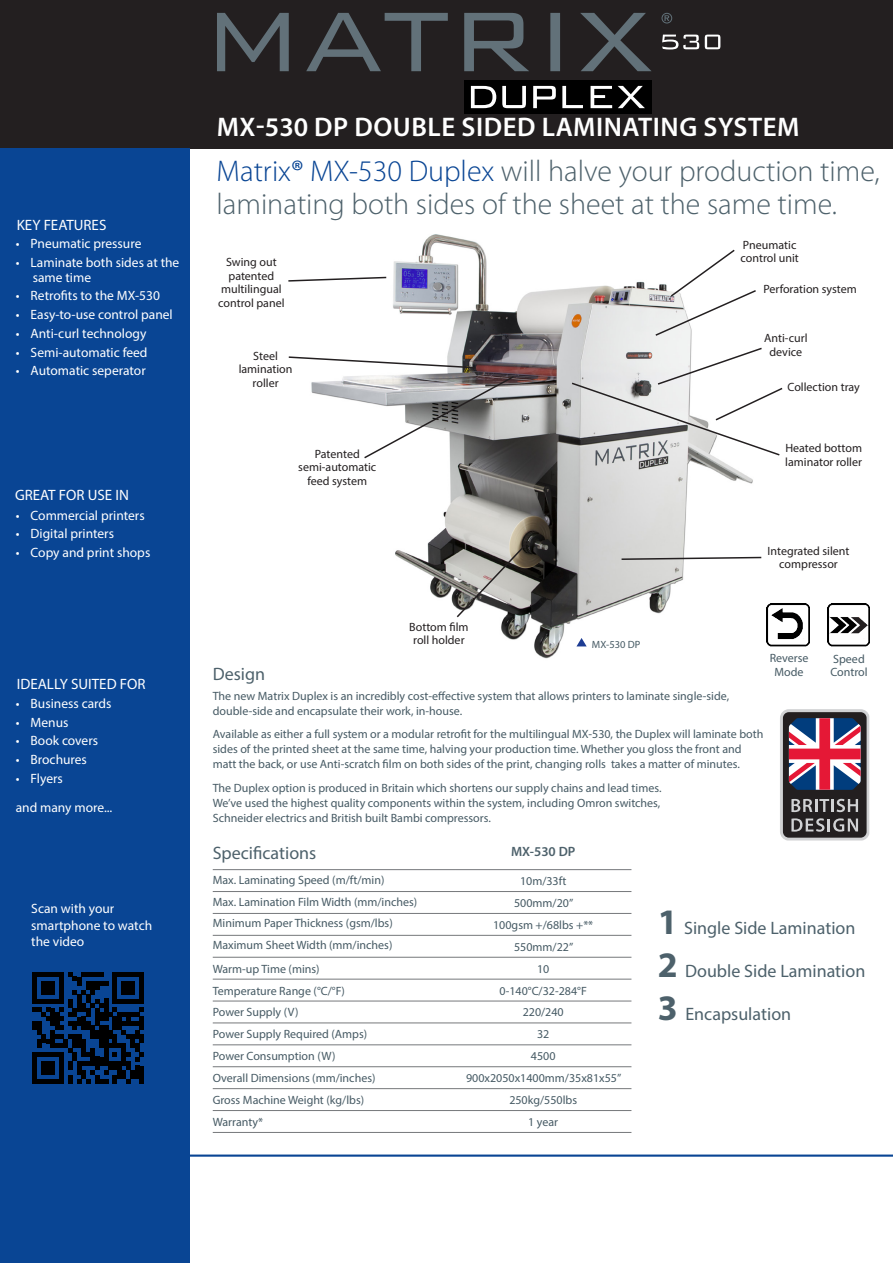
<style>
.page{position:relative;width:893px;height:1263px;background:#fff}
.page>*{position:absolute;margin:0;border:0;box-sizing:border-box;transform-origin:0 0}
.t1{font:300 30px/33px "Myriad Pro";color:#4d616b}
.t2{font:600 27px "Myriad Pro";letter-spacing:.02em;color:#fff}
.t3{font:18px "Myriad Pro";color:#4d616b}
.t4{font:15px "Myriad Pro";color:#fff}
.t5{font:13.5px/16.2px "Myriad Pro";color:#fff}
.t6{font:600 13.5px "Myriad Pro";color:#4d616b}
.t7{font:12px/15px "Myriad Pro";color:#465a64}
.t8{font:12px/13.5px "Myriad Pro";color:#231f20;text-align:center}
.t9{font:10.5px "Myriad Pro";color:#465a64}
.s1{color:#094594}
.s2{font-weight:400;color:#094594}
.s3{font-weight:700;font-size:36px}
</style>
<div class="page">
<div style="left:0;top:0;width:893px;height:149px;background:#231f20"></div>
<img style="left:311px;top:234px;width:456px;height:425px">
<svg style="left:661px;top:13px;width:11px;height:11px"></svg>
<svg style="left:217px;top:13px;width:434px;height:58px"></svg>
<svg style="left:662px;top:35px;width:58px;height:14px"></svg>
<div style="left:464px;top:80px;width:188px;height:34px;background:#000"></div>
<svg style="left:471px;top:86px;width:25px;height:22px"></svg>
<svg style="left:502px;top:86px;width:24px;height:22px"></svg>
<svg style="left:533px;top:86px;width:23px;height:22px"></svg>
<svg style="left:562px;top:86px;width:21px;height:22px"></svg>
<svg style="left:591px;top:86px;width:21px;height:22px"></svg>
<svg style="left:618px;top:86px;width:27px;height:22px"></svg>
<svg style="left:288px;top:276px;width:100px;height:6px"></svg>
<svg style="left:288px;top:356px;width:189px;height:13px"></svg>
<svg style="left:363px;top:375px;width:152px;height:85px"></svg>
<svg style="left:570px;top:346px;width:213px;height:111px"></svg>
<svg style="left:654px;top:248px;width:104px;height:89px"></svg>
<svg style="left:455px;top:539px;width:76px;height:80px;background:#9e9c98"></svg>
<svg style="left:620px;top:556px;width:143px;height:5px"></svg>
<div style="left:0;top:149px;width:189px;height:1114px;background:#094594"></div>
<hr style="left:0;top:1154px;width:893px;height:3px;background:#094594">
<svg style="left:576px;top:638px;width:11px;height:8px"></svg>
<img style="left:767px;top:604px;width:42px;height:42px">
<img style="left:827px;top:604px;width:43px;height:42px">
<svg style="left:33px;top:972px;width:111px;height:111px"></svg>
<div style="left:139px;top:1066px;width:5px;height:17px;background:#000"></div>
<hr style="left:455px;top:913px;width:176px;height:1px;background:#76787b">
<hr style="left:455px;top:935px;width:176px;height:1px;background:#76787b">
<hr style="left:455px;top:957px;width:176px;height:1px;background:#76787b">
<hr style="left:455px;top:979px;width:176px;height:1px;background:#76787b">
<hr style="left:455px;top:1001px;width:176px;height:1px;background:#76787b">
<hr style="left:455px;top:1022px;width:176px;height:1px;background:#76787b">
<hr style="left:455px;top:1044px;width:176px;height:1px;background:#76787b">
<hr style="left:455px;top:1066px;width:176px;height:1px;background:#76787b">
<hr style="left:455px;top:1088px;width:176px;height:1px;background:#76787b">
<hr style="left:455px;top:1110px;width:176px;height:1px;background:#76787b">
<hr style="left:455px;top:1132px;width:176px;height:1px;background:#76787b">
<hr style="left:213px;top:869px;width:242px;height:1px;background:#76787b">
<hr style="left:213px;top:913px;width:242px;height:1px;background:#76787b">
<hr style="left:213px;top:935px;width:242px;height:1px;background:#76787b">
<hr style="left:213px;top:957px;width:242px;height:1px;background:#76787b">
<hr style="left:213px;top:979px;width:242px;height:1px;background:#76787b">
<hr style="left:213px;top:1001px;width:242px;height:1px;background:#76787b">
<hr style="left:213px;top:1022px;width:242px;height:1px;background:#76787b">
<hr style="left:213px;top:1044px;width:242px;height:1px;background:#76787b">
<hr style="left:213px;top:1066px;width:242px;height:1px;background:#76787b">
<hr style="left:213px;top:1088px;width:242px;height:1px;background:#76787b">
<hr style="left:213px;top:1110px;width:242px;height:1px;background:#76787b">
<hr style="left:213px;top:1132px;width:242px;height:1px;background:#76787b">
<hr style="left:213px;top:891px;width:242px;height:1px;background:#76787b">
<hr style="left:455px;top:869px;width:176px;height:1px;background:#76787b">
<hr style="left:455px;top:891px;width:176px;height:1px;background:#76787b">
<svg style="left:780px;top:709px;width:89px;height:131px;background:#7a606d"></svg>
<p class="t4" style="left:17px;top:215px;width:91px">KEY FEATURES</p>
<p class="t5" style="left:16px;top:235px;width:127px">• Pneumatic pressure</p>
<p class="t5" style="left:16px;top:254px;width:165px">• Laminate both sides at the</p>
<p class="t5" style="left:33px;top:269px;width:60px">same time</p>
<p class="t5" style="left:16px;top:288px;width:146px">• Retrofits to the MX-530</p>
<p class="t5" style="left:16px;top:306px;width:159px">• Easy-to-use control panel</p>
<p class="t5" style="left:16px;top:325px;width:132px">• Anti-curl technology</p>
<p class="t5" style="left:16px;top:344px;width:133px">• Semi-automatic feed</p>
<p class="t5" style="left:16px;top:363px;width:132px">• Automatic seperator</p>
<p class="t4" style="left:15px;top:486px;width:115px">GREAT FOR USE IN</p>
<p class="t5" style="left:16px;top:507px;width:130px">• Commercial printers</p>
<p class="t5" style="left:16px;top:525px;width:100px">• Digital printers</p>
<p class="t5" style="left:16px;top:544px;width:136px">• Copy and print shops</p>
<p class="t4" style="left:17px;top:675px;width:130px">IDEALLY SUITED FOR</p>
<p class="t5" style="left:16px;top:695px;width:97px">• Business cards</p>
<p class="t5" style="left:16px;top:714px;width:54px">• Menus</p>
<p class="t5" style="left:16px;top:732px;width:84px">• Book covers</p>
<p class="t5" style="left:16px;top:751px;width:73px">• Brochures</p>
<p class="t5" style="left:16px;top:770px;width:49px">• Flyers</p>
<p class="t5" style="left:16px;top:799px;width:98px">and many more...</p>
<p class="t5" style="left:31px;top:900px;width:122px">Scan with your smartphone to watch the video</p>
<p class="t2" style="left:217px;top:110px;width:584px">MX-530 DP DOUBLE SIDED LAMINATING SYSTEM</p>
<p class="t1" style="left:216px;top:154px;width:665px"><span class="s1">Matrix</span><span class="s2">®</span> <span class="s1">MX-530 Duplex</span> will halve your production time, laminating both sides of the sheet at the same time.</p>
<p class="t8" style="left:218px;top:255px;width:68px">Swing out patented multilingual control panel</p>
<p class="t8" style="left:239px;top:349px;width:55px">Steel lamination roller</p>
<p class="t8" style="left:315px;top:447px;width:47px">Patented</p>
<p class="t8" style="left:298px;top:460px;width:80px">semi-automatic feed system</p>
<p class="t8" style="left:409px;top:620px;width:61px">Bottom film roll holder</p>
<p class="t9" style="left:592px;top:637px;width:50px">MX-530 DP</p>
<p class="t8" style="left:743px;top:238px;width:55px">Pneumatic</p>
<p class="t8" style="left:740px;top:251px;width:60px">control unit</p>
<p class="t8" style="left:763px;top:282px;width:95px">Perforation system</p>
<p class="t8" style="left:764px;top:331px;width:45px">Anti-curl device</p>
<p class="t8" style="left:787px;top:380px;width:74px">Collection tray</p>
<p class="t8" style="left:785px;top:441px;width:78px">Heated bottom</p>
<p class="t8" style="left:785px;top:455px;width:78px">laminator roller</p>
<p class="t8" style="left:768px;top:543px;width:83px">Integrated silent compressor</p>
<p class="t7" style="left:770px;top:650px;width:40px">Reverse</p>
<p class="t7" style="left:774px;top:664px;width:31px">Mode</p>
<p class="t3" style="left:213px;top:663px;width:54px">Design</p>
<p class="t7" style="left:213px;top:688px;width:518px">The new Matrix Duplex is an incredibly cost-effective system that allows printers to laminate single-side, double-side and encapsulate their work, in-house.</p>
<p class="t7" style="left:213px;top:726px;width:552px">Available as either a full system or a modular retrofit for the multilingual MX-530, the Duplex will laminate both sides of the printed sheet at the same time, halving your production time. Whether you gloss the front and matt the back, or use Anti-scratch film on both sides of the print, changing rolls takes a matter of minutes.</p>
<p class="t7" style="left:213px;top:780px;width:450px">The Duplex option is produced in Britain which shortens our supply chains and lead times.</p>
<p class="t7" style="left:213px;top:795px;width:449px">We’ve used the highest quality components within the system, including Omron switches,<br>Schneider electrics and British built Bambi compressors.</p>
<p class="t7" style="left:833px;top:651px;width:33px">Speed</p>
<p class="t7" style="left:830px;top:665px;width:39px">Control</p>
<p class="t3" style="left:213px;top:842px;width:105px">Specifications</p>
<p class="t6" style="left:511px;top:843px;width:66px">MX-530 DP</p>
<p class="t7" style="left:213px;top:872px;width:173px">Max. Laminating Speed (m/ft/min)</p>
<p class="t7" style="left:520px;top:873px;width:48px">10m/33ft</p>
<p class="t7" style="left:213px;top:894px;width:206px">Max. Lamination Film Width (mm/inches)</p>
<p class="t7" style="left:514px;top:895px;width:61px">500mm/20”</p>
<p class="t7" style="left:213px;top:916px;width:181px">Minimum Paper Thickness (gsm/lbs)</p>
<p class="t7" style="left:493px;top:917px;width:102px">100gsm +/68lbs +**</p>
<p class="t7" style="left:213px;top:938px;width:181px">Maximum Sheet Width (mm/inches)</p>
<p class="t7" style="left:514px;top:939px;width:61px">550mm/22”</p>
<p class="t7" style="left:213px;top:961px;width:108px">Warm-up Time (mins)</p>
<p class="t7" style="left:537px;top:961px;width:14px">10</p>
<p class="t7" style="left:213px;top:983px;width:134px">Temperature Range (°C/°F)</p>
<p class="t7" style="left:500px;top:983px;width:89px">0-140°C/32-284°F</p>
<p class="t7" style="left:213px;top:1005px;width:87px">Power Supply (V)</p>
<p class="t7" style="left:523px;top:1005px;width:43px">220/240</p>
<p class="t7" style="left:213px;top:1027px;width:156px">Power Supply Required (Amps)</p>
<p class="t7" style="left:537px;top:1027px;width:14px">32</p>
<p class="t7" style="left:213px;top:1048px;width:124px">Power Consumption (W)</p>
<p class="t7" style="left:531px;top:1048px;width:26px">4500</p>
<p class="t7" style="left:213px;top:1070px;width:164px">Overall Dimensions (mm/inches)</p>
<p class="t7" style="left:466px;top:1070px;width:157px">900x2050x1400mm/35x81x55”</p>
<p class="t7" style="left:213px;top:1092px;width:153px">Gross Machine Weight (kg/lbs)</p>
<p class="t7" style="left:509px;top:1092px;width:69px">250kg/550lbs</p>
<p class="t7" style="left:213px;top:1114px;width:52px">Warranty*</p>
<p class="t7" style="left:528px;top:1114px;width:31px">1 year</p>
<p class="t3" style="left:658px;top:916px;width:199px"><span class="s3">1</span> Single Side Lamination</p>
<p class="t3" style="left:658px;top:960px;width:209px"><span class="s3">2</span> Double Side Lamination</p>
<p class="t3" style="left:658px;top:1003px;width:135px"><span class="s3">3</span> Encapsulation</p>
</div>
